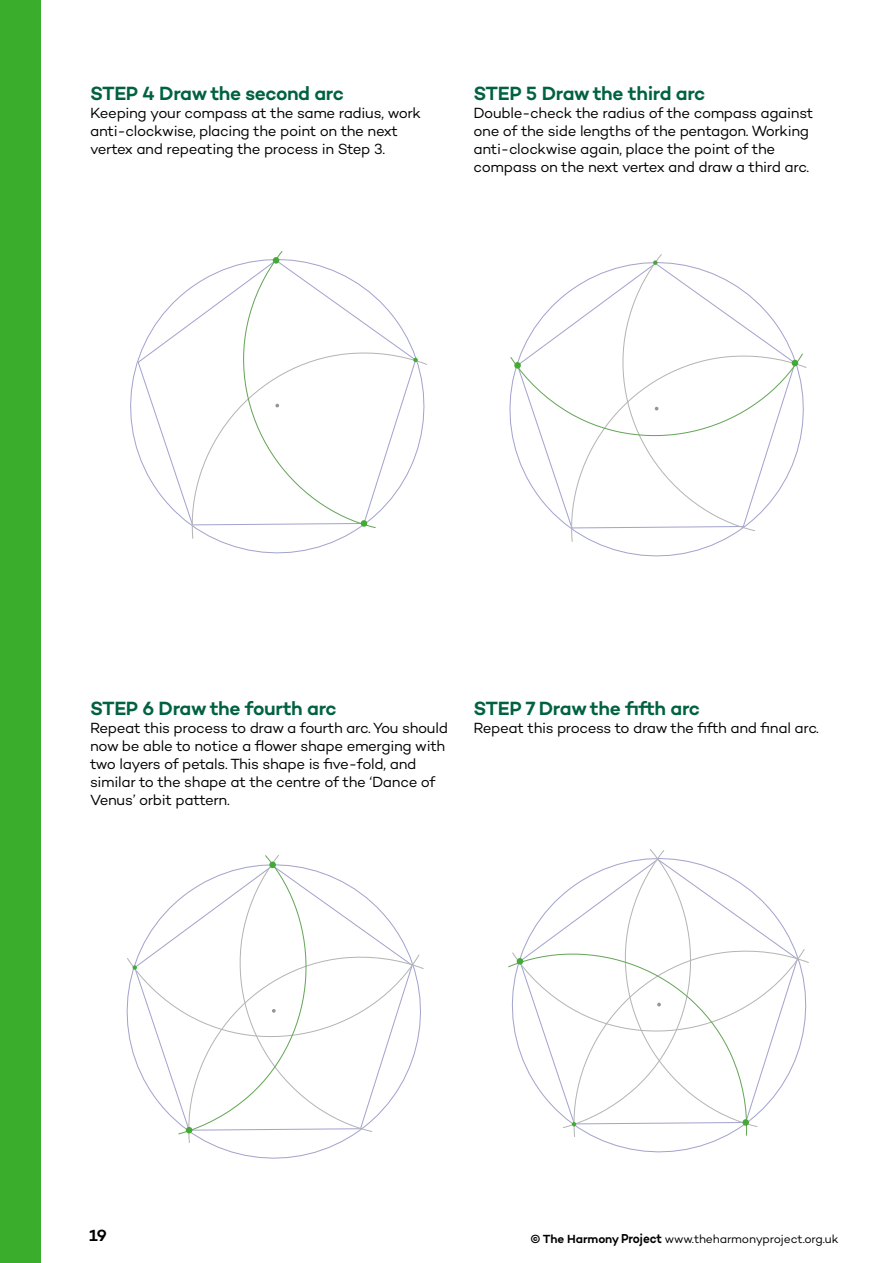
<style>
.page{position:relative;width:893px;height:1263px;background:#fff}
.page>*{position:absolute;margin:0;border:0;box-sizing:border-box;transform-origin:0 0}
.t1{font:600 19.5px "Campton";letter-spacing:-.02em;color:#006241}
.t2{font:600 16.5px "Campton";color:#000}
.t3{font:15px/18px "Campton";letter-spacing:-.025em;color:#000}
.t4{font:12px "Campton";letter-spacing:-.01em;color:#000}
.s1{font-weight:600}
.s2{font-weight:600;font-size:13.2px}
</style>
<div class="page">
<div style="left:0;top:0;width:41px;height:1263px;background:#3aad2c"></div>
<svg style="left:130px;top:264px;width:283px;height:290px"></svg>
<svg style="left:189px;top:350px;width:238px;height:189px"></svg>
<svg style="left:238px;top:251px;width:138px;height:278px"></svg>
<div style="left:273px;top:257px;width:6px;height:7px;background:#43ab34;border-radius:50%"></div>
<div style="left:361px;top:520px;width:6px;height:7px;background:#43ab34;border-radius:50%"></div>
<svg style="left:413px;top:358px;width:5px;height:4px"></svg>
<svg style="left:509px;top:254px;width:295px;height:278px"></svg>
<div style="left:514px;top:362px;width:7px;height:7px;background:#43ab34;border-radius:50%"></div>
<svg style="left:126px;top:855px;width:294px;height:280px"></svg>
<svg style="left:508px;top:849px;width:297px;height:287px"></svg>
<div style="left:742px;top:1119px;width:7px;height:7px;background:#43ab34;border-radius:50%"></div>
<h1 class="t1" style="left:90px;top:81px;width:255px">STEP 4 Draw the second arc</h1>
<p class="t3" style="left:90px;top:104px;width:332px">Keeping your compass at the same radius, work anti-clockwise, placing the point on the next vertex and repeating the process in Step 3.</p>
<h1 class="t1" style="left:474px;top:81px;width:233px">STEP 5 Draw the third arc</h1>
<p class="t3" style="left:474px;top:104px;width:341px">Double-check the radius of the compass against one of the side lengths of the pentagon. Working anti-clockwise again, place the point of the compass on the next vertex and draw a third arc.</p>
<h1 class="t1" style="left:90px;top:695px;width:248px">STEP 6 Draw the fourth arc</h1>
<p class="t3" style="left:90px;top:718px;width:359px">Repeat this process to draw a fourth arc. You should now be able to notice a flower shape emerging with two layers of petals. This shape is five-fold, and similar to the shape at the centre of the ‘Dance of Venus’ orbit pattern.</p>
<h1 class="t1" style="left:474px;top:695px;width:228px">STEP 7 Draw the fifth arc</h1>
<p class="t3" style="left:474px;top:718px;width:347px">Repeat this process to draw the fifth and final arc.</p>
<p class="t2" style="left:89px;top:1225px;width:19px">19</p>
<p class="t4" style="left:530px;top:1231px;width:310px"><span class="s1">© The Harmony</span> <span class="s2">Project</span> www.theharmonyproject.org.uk</p>
</div>
